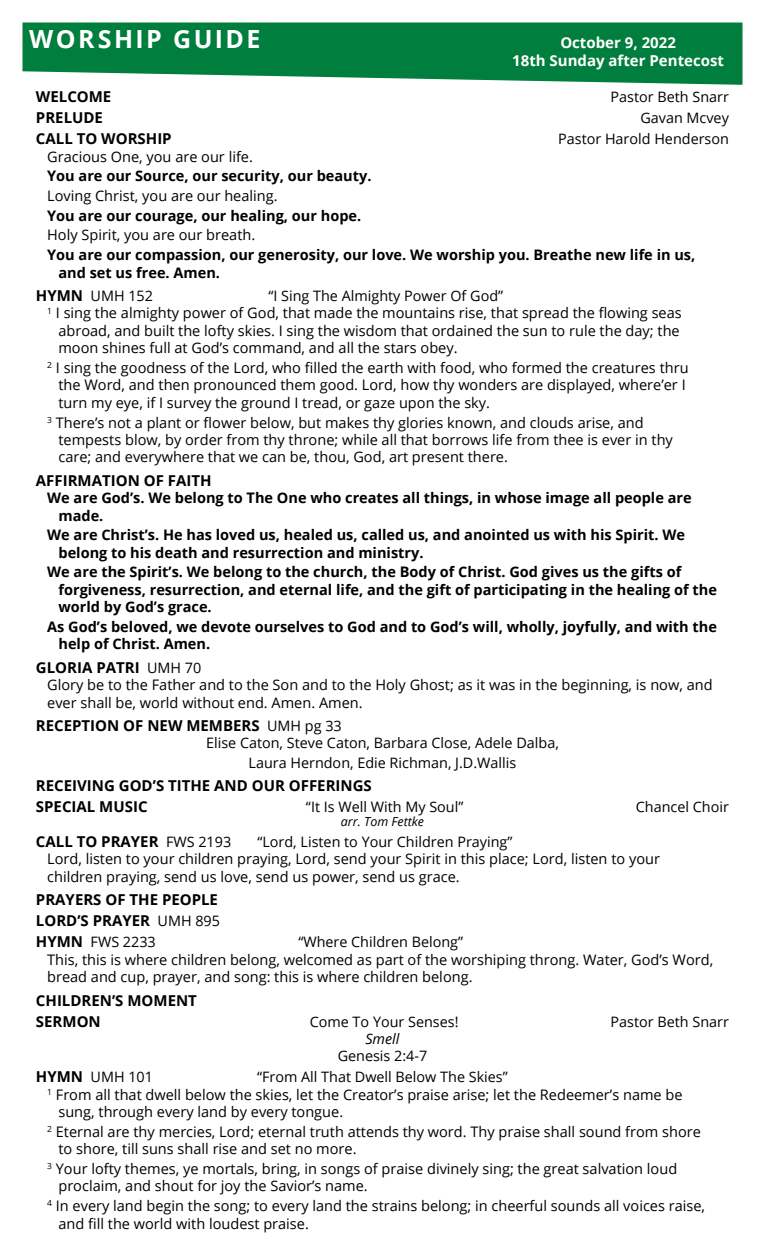
<style>
.page{position:relative;width:765px;height:1260px;background:#fff}
.page>*{position:absolute;margin:0;border:0;box-sizing:border-box;transform-origin:0 0}
.t1{font:700 25px "Open Sans";letter-spacing:.095em;color:#fff}
.t2{font:700 15px/21.1px "Open Sans";color:#000}
.t3{font:700 15px/18px "Open Sans";color:#fff;text-align:center}
.t4{font:14.5px/17.5px "Open Sans";color:#000}
.t5{font:700 14.5px/17.5px "Open Sans";color:#000}
.t6{font:14.38px/19.5px "Open Sans";color:#000;text-align:center}
.t7{font:italic 14.38px "Open Sans";color:#000}
.t8{font:italic 12.5px "Open Sans";color:#000}
.s1{font-weight:700;font-size:15px}
.s2{font-weight:400;font-size:14.38px}
</style>
<div class="page">
<svg style="left:22px;top:22px;width:720px;height:63px;background:#1e8d53"></svg>
<h1 class="t1" style="left:29px;top:22px;width:233px">WORSHIP GUIDE</h1>
<p class="t3" style="left:512px;top:33px;width:213px">October 9, 2022<br>18th Sunday after Pentecost</p>
<p class="t2" style="left:36px;top:86px;width:77px">WELCOME</p>
<p class="t6" style="left:611px;top:87px;width:120px">Pastor Beth Snarr</p>
<p class="t2" style="left:36px;top:107px;width:69px">PRELUDE</p>
<p class="t6" style="left:640px;top:108px;width:90px">Gavan Mcvey</p>
<p class="t2" style="left:36px;top:128px;width:137px">CALL TO WORSHIP</p>
<p class="t6" style="left:558px;top:129px;width:172px">Pastor Harold Henderson</p>
<p class="t4" style="left:47px;top:147px;width:207px">Gracious One, you are our life.</p>
<p class="t5" style="left:47px;top:167px;width:326px">You are our Source, our security, our beauty.</p>
<p class="t4" style="left:47px;top:187px;width:232px">Loving Christ, you are our healing.</p>
<p class="t5" style="left:47px;top:206px;width:316px">You are our courage, our healing, our hope.</p>
<p class="t4" style="left:47px;top:226px;width:210px">Holy Spirit, you are our breath.</p>
<p class="t5" style="left:58px;top:246px;width:638px;text-indent:-11px">You are our compassion, our generosity, our love. We worship you. Breathe new life in us, and set us free. Amen.</p>
<p class="t6" style="left:36px;top:286px;width:119px"><span class="s1">HYMN</span> UMH 152</p>
<p class="t6" style="left:268px;top:286px;width:236px">“I Sing The Almighty Power Of God”</p>
<p class="t4" style="left:58px;top:304px;width:625px;text-indent:-11px"><sup>1</sup> I sing the almighty power of God, that made the mountains rise, that spread the flowing seas abroad, and built the lofty skies. I sing the wisdom that ordained the sun to rule the day; the moon shines full at God’s command, and all the stars obey.</p>
<p class="t4" style="left:58px;top:359px;width:632px;text-indent:-11px"><sup>2</sup> I sing the goodness of the Lord, who filled the earth with food, who formed the creatures thru the Word, and then pronounced them good. Lord, how thy wonders are displayed, where’er I turn my eye, if I survey the ground I tread, or gaze upon the sky.</p>
<p class="t4" style="left:58px;top:413px;width:616px;text-indent:-11px"><sup>3</sup> There’s not a plant or flower below, but makes thy glories known, and clouds arise, and tempests blow, by order from thy throne; while all that borrows life from thee is ever in thy care; and everywhere that we can be, thou, God, art present there.</p>
<p class="t2" style="left:36px;top:469px;width:177px">AFFIRMATION OF FAITH</p>
<p class="t5" style="left:58px;top:489px;width:635px;text-indent:-11px">We are God’s. We belong to The One who creates all things, in whose image all people are made.</p>
<p class="t5" style="left:58px;top:526px;width:628px;text-indent:-11px">We are Christ’s. He has loved us, healed us, called us, and anointed us with his Spirit. We belong to his death and resurrection and ministry.</p>
<p class="t5" style="left:58px;top:563px;width:660px;text-indent:-11px">We are the Spirit’s. We belong to the church, the Body of Christ. God gives us the gifts of forgiveness, resurrection, and eternal life, and the gift of participating in the healing of the world by God’s grace.</p>
<p class="t5" style="left:58px;top:618px;width:660px;text-indent:-11px">As God’s beloved, we devote ourselves to God and to God’s will, wholly, joyfully, and with the help of Christ. Amen.</p>
<p class="t2" style="left:36px;top:656px;width:167px">GLORIA PATRI <span class="s2">UMH 70</span></p>
<p class="t4" style="left:47px;top:676px;width:667px">Glory be to the Father and to the Son and to the Holy Ghost; as it was in the beginning, is now, and ever shall be, world without end. Amen. Amen.</p>
<p class="t2" style="left:36px;top:715px;width:307px">RECEPTION OF NEW MEMBERS <span class="s2">UMH pg 33</span></p>
<p class="t6" style="left:206px;top:733px;width:354px">Elise Caton, Steve Caton, Barbara Close, Adele Dalba,<br>Laura Herndon, Edie Richman, J.D.Wallis</p>
<p class="t2" style="left:36px;top:775px;width:337px">RECEIVING GOD’S TITHE AND OUR OFFERINGS<br>SPECIAL MUSIC</p>
<p class="t6" style="left:306px;top:797px;width:159px">“It Is Well With My Soul”</p>
<p class="t6" style="left:636px;top:797px;width:95px">Chancel Choir</p>
<p class="t8" style="left:341px;top:812px;width:85px">arr. Tom Fettke</p>
<p class="t2" style="left:36px;top:830px;width:197px">CALL TO PRAYER <span class="s2">FWS 2193</span></p>
<p class="t6" style="left:257px;top:831px;width:257px">“Lord, Listen to Your Children Praying”</p>
<p class="t4" style="left:47px;top:850px;width:614px">Lord, listen to your children praying, Lord, send your Spirit in this place; Lord, listen to your children praying, send us love, send us power, send us grace.</p>
<p class="t2" style="left:36px;top:889px;width:186px">PRAYERS OF THE PEOPLE<br>LORD’S PRAYER <span class="s2">UMH 895</span></p>
<p class="t6" style="left:36px;top:932px;width:121px"><span class="s1">HYMN</span> FWS 2233</p>
<p class="t6" style="left:298px;top:932px;width:166px">“Where Children Belong”</p>
<p class="t4" style="left:47px;top:950px;width:668px">This, this is where children belong, welcomed as part of the worshiping throng. Water, God’s Word, bread and cup, prayer, and song: this is where children belong.</p>
<p class="t2" style="left:36px;top:989px;width:162px">CHILDREN’S MOMENT<br>SERMON</p>
<p class="t6" style="left:310px;top:1011px;width:150px">Come To Your Senses!</p>
<p class="t6" style="left:611px;top:1011px;width:120px">Pastor Beth Snarr</p>
<p class="t7" style="left:365px;top:1029px;width:36px">Smell</p>
<p class="t6" style="left:338px;top:1046px;width:91px">Genesis 2:4-7</p>
<p class="t6" style="left:36px;top:1067px;width:119px"><span class="s1">HYMN</span> UMH 101</p>
<p class="t6" style="left:257px;top:1067px;width:252px">“From All That Dwell Below The Skies”</p>
<p class="t4" style="left:58px;top:1085px;width:626px;text-indent:-11px"><sup>1</sup> From all that dwell below the skies, let the Creator’s praise arise; let the Redeemer’s name be sung, through every land by every tongue.</p>
<p class="t4" style="left:58px;top:1123px;width:644px;text-indent:-11px"><sup>2</sup> Eternal are thy mercies, Lord; eternal truth attends thy word. Thy praise shall sound from shore to shore, till suns shall rise and set no more.</p>
<p class="t4" style="left:58px;top:1160px;width:620px;text-indent:-11px"><sup>3</sup> Your lofty themes, ye mortals, bring, in songs of praise divinely sing; the great salvation loud proclaim, and shout for joy the Savior’s name.</p>
<p class="t4" style="left:58px;top:1197px;width:648px;text-indent:-11px"><sup>4</sup> In every land begin the song; to every land the strains belong; in cheerful sounds all voices raise, and fill the world with loudest praise.</p>
</div>
